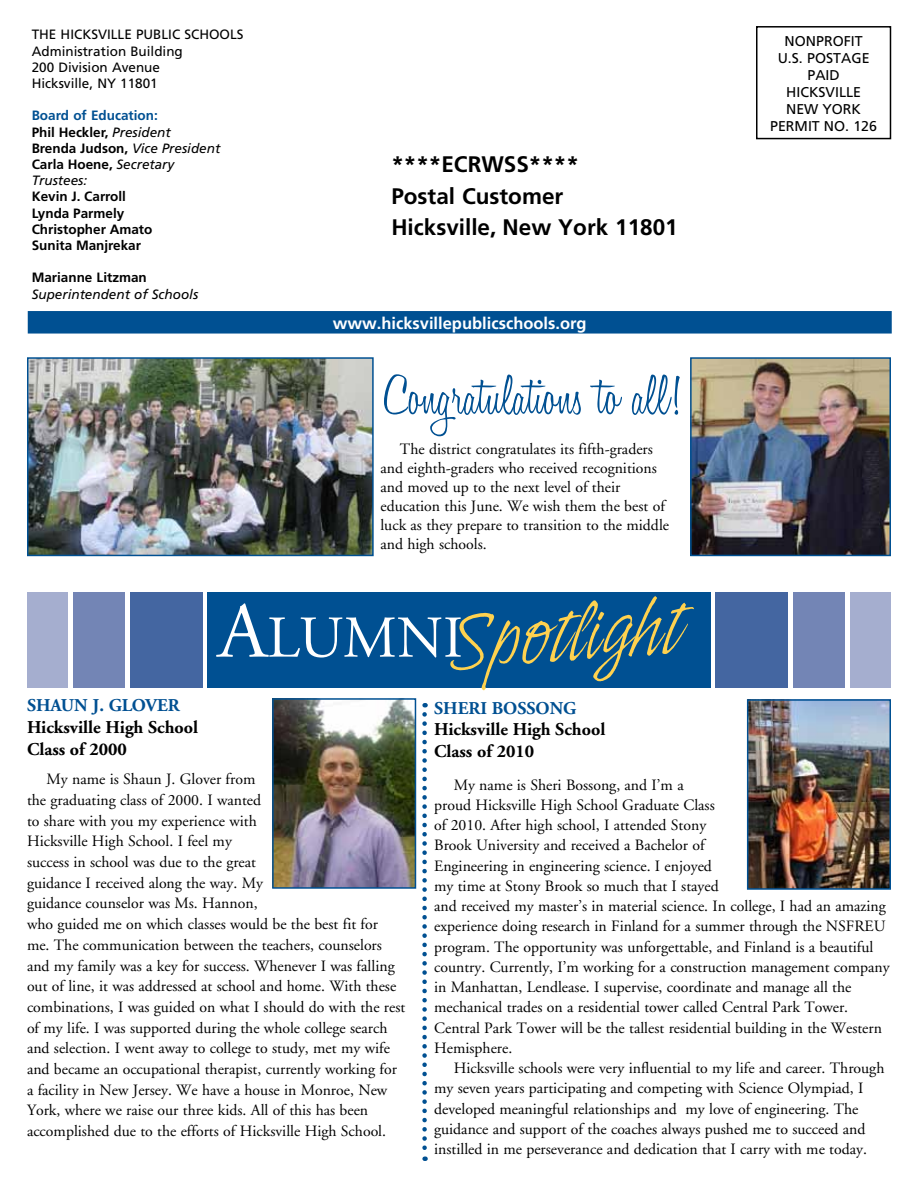
<style>
.page{position:relative;width:918px;height:1188px;background:#fff}
.page>*{position:absolute;margin:0;border:0;box-sizing:border-box;transform-origin:0 0}
.t1{font:78.75px "Indy Italic Plain";color:#ffd24f}
.t2{font:59.1px "Adobe Garamond";color:#fff}
.t3{font:300 57.6px "Honey Script";color:#005092}
.t4{font:700 22.5px/31.3px "Frutiger";color:#000}
.t5{font:700 18px/21.6px "Adobe Garamond";color:#000}
.t6{font:700 18px "Adobe Garamond";color:#005092}
.t7{font:700 16.5px "Frutiger";color:#fff}
.t8{font:15.75px/20.7px "Adobe Garamond";color:#000}
.t9{font:14.25px "Frutiger";color:#000}
.t10{font:italic 13.5px/16.2px "Frutiger";color:#000}
.t11{font:13.5px/16.2px "Frutiger";color:#000}
.t12{font:700 13.5px/16.2px "Frutiger";color:#000}
.s1{font-weight:700;font-style:normal;color:#005092}
.s2{font-weight:700;font-style:normal}
.s3{font-size:78.75px}
</style>
<div class="page">
<div style="left:756px;top:26px;width:135px;height:113px;border:2px solid #000"></div>
<div style="left:28px;top:311px;width:864px;height:23px;background:#005092"></div>
<img style="left:275px;top:701px;width:138px;height:185px">
<div style="left:272px;top:698px;width:144px;height:191px;border:2px solid #005092"></div>
<img style="left:750px;top:702px;width:138px;height:185px">
<div style="left:747px;top:699px;width:144px;height:191px;border:2px solid #005092"></div>
<svg style="left:422px;top:714px;width:5px;height:447px"></svg>
<div style="left:207px;top:593px;width:504px;height:95px;background:#005092"></div>
<div style="left:130px;top:593px;width:72px;height:95px;background:#4466a1"></div>
<div style="left:715px;top:593px;width:73px;height:95px;background:#4466a1"></div>
<div style="left:73px;top:593px;width:52px;height:95px;background:#7385b5"></div>
<div style="left:793px;top:593px;width:52px;height:95px;background:#7385b5"></div>
<div style="left:27px;top:593px;width:41px;height:95px;background:#a5aecf"></div>
<div style="left:850px;top:593px;width:41px;height:95px;background:#a5aecf"></div>
<img style="left:693px;top:360px;width:195px;height:193px">
<div style="left:690px;top:357px;width:201px;height:199px;border:2px solid #005092"></div>
<img style="left:30px;top:360px;width:341px;height:193px">
<div style="left:27px;top:357px;width:347px;height:199px;border:2px solid #005092"></div>
<p class="t11" style="left:32px;top:26px;width:213px">The H icksville Public Schools<br>Administration Building<br>200 Division Avenue<br>H icksville, NY 11801</p>
<p class="t10" style="left:32px;top:108px;width:190px"><span class="s1">Board of Education:<br></span><span class="s2">Phil Heckler,</span> President<br><span class="s2">Brenda Judson,</span> Vice President<br><span class="s2">Carla Hoene,</span> Secretary<br>Trustees:</p>
<p class="t12" style="left:32px;top:188px;width:122px">Kevin J. Carroll<br>Lynda Parmely<br>Christopher Amato<br>Sunita Manjrekar</p>
<p class="t12" style="left:32px;top:269px;width:117px">Marianne Litzman</p>
<p class="t10" style="left:32px;top:286px;width:168px">Superintendent of Schools</p>
<h3 class="t4" style="left:391px;top:149px;width:288px">****ECRWSS****<br>Postal Customer<br>Hicksville, New York 11801</h3>
<p class="t7" style="left:333px;top:313px;width:255px">www.hicksvillepublicschools.org</p>
<h3 class="t3" style="left:384px;top:361px;width:299px">Congratulations to all!</h3>
<p class="t8" style="left:380px;top:440px;width:290px;line-height:18.9px;text-indent:20px">The district congratulates its fifth-graders and eighth-graders who received recognitions and moved up to the next level of their education this June. We wish them the best of luck as they prepare to transition to the middle and high schools.</p>
<p class="t6" style="left:27px;top:696px;width:154px">Shaun J. Glover</p>
<p class="t5" style="left:27px;top:717px;width:173px">Hicksville High School<br>Class of 2000</p>
<h1 class="t1" style="left:445px;top:595px;width:234px;rotate:-4deg">Spotlight</h1>
<h2 class="t2" style="left:218px;top:606px;width:246px"><span class="s3">A</span>LUMNI</h2>
<p class="t6" style="left:434px;top:698px;width:139px">Sheri Bossong</p>
<p class="t5" style="left:434px;top:719px;width:173px">Hicksville High School<br>Class of 2010</p>
<p class="t9" style="left:785px;top:32px;width:80px">NONPROFIT</p>
<p class="t9" style="left:778px;top:49px;width:91px">U .S. POSTAGE</p>
<p class="t9" style="left:807px;top:66px;width:34px">PAI D</p>
<p class="t9" style="left:786px;top:83px;width:9px">HICKSVILLE</p>
<p class="t9" style="left:786px;top:100px;width:75px">NEW YORK</p>
<p class="t9" style="left:770px;top:117px;width:108px">PERMIT NO. 126</p>
<p class="t8" style="left:27px;top:769px;width:380px;text-indent:20px">My name is Shaun J. Glover from<br>the graduating class of 2000. I wanted<br>to share with you my experience with<br>Hicksville High School. I feel my<br>success in school was due to the great<br>guidance I received along the way. My<br>guidance counselor was Ms. Hannon,<br>who guided me on which classes would be the best fit for<br>me. The communication between the teachers, counselors and my family was a key for success. Whenever I was falling out of line, it was addressed at school and home. With these combinations, I was guided on what I should do with the rest of my life. I was supported during the whole college search and selection. I went away to college to study, met my wife and became an occupational therapist, currently working for a facility in New Jersey. We have a house in Monroe, New York, where we raise our three kids. All of this has been accomplished due to the efforts of Hicksville High School.</p>
<p class="t8" style="left:434px;top:775px;width:457px;line-height:20.2px;text-indent:20px">My name is Sheri Bossong, and I’m a<br>proud Hicksville High School Graduate Class<br>of 2010. After high school, I attended Stony<br>Brook University and received a Bachelor of<br>Engineering in engineering science. I enjoyed<br>my time at Stony Brook so much that I stayed<br>and received my master’s in material science. In college, I had an amazing experience doing research in Finland for a summer through the NSFREU program. The opportunity was unforgettable, and Finland is a beautiful country. Currently, I’m working for a construction management company in Manhattan, Lendlease. I supervise, coordinate and manage all the mechanical trades on a residential tower called Central Park Tower.<br>Central Park Tower will be the tallest residential building in the Western Hemisphere.</p>
<p class="t8" style="left:434px;top:1058px;width:452px;line-height:20.2px;text-indent:20px">Hicksville schools were very influential to my life and career. Through my seven years participating and competing with Science Olympiad, I developed meaningful relationships and my love of engineering. The guidance and support of the coaches always pushed me to succeed and instilled in me perseverance and dedication that I carry with me today.</p>
</div>
